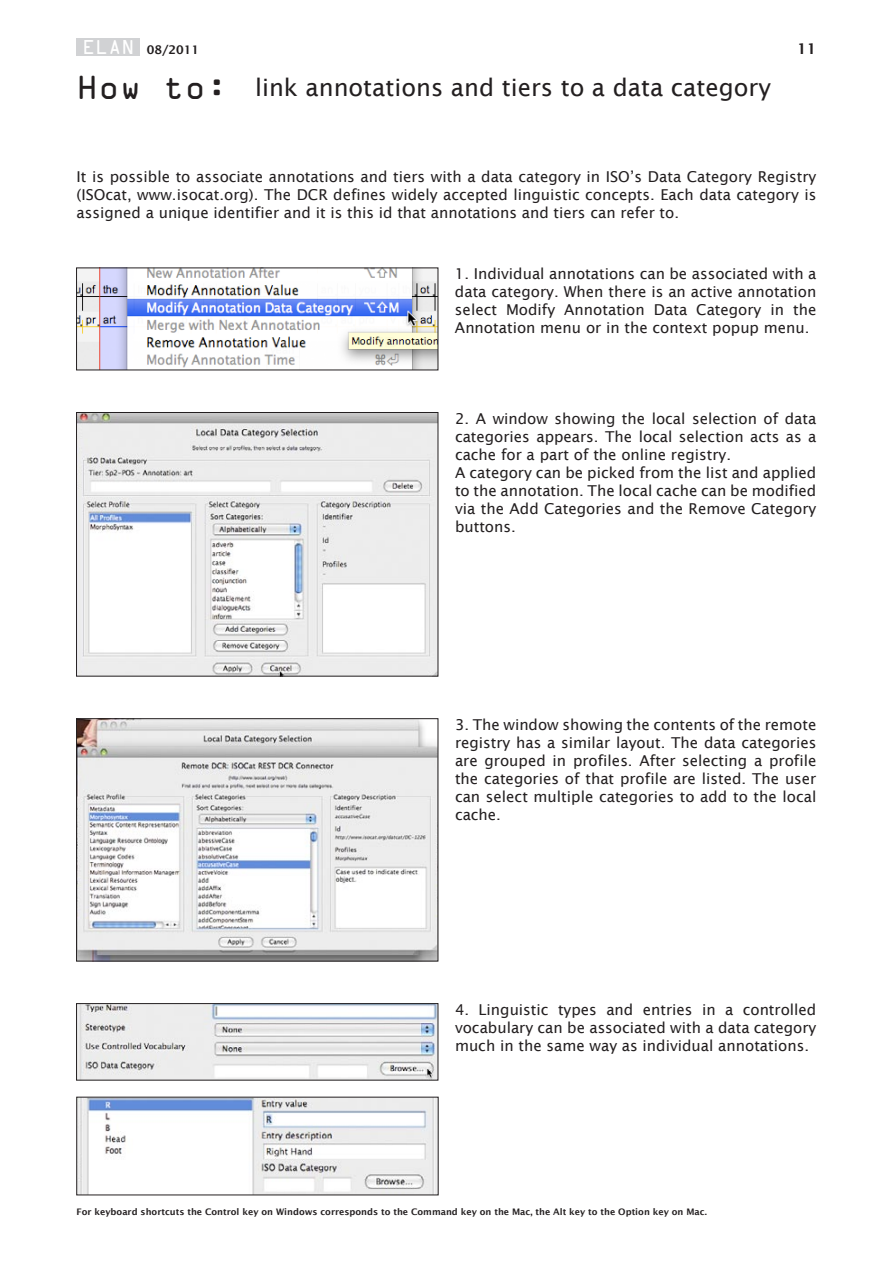
<style>
.page{position:relative;width:893px;height:1263px;background:#fff}
.page>*{position:absolute;margin:0;border:0;box-sizing:border-box;transform-origin:0 0}
.t1{font:30px "OCRA Std";color:#231f20}
.t2{font:24px "Lucida Sans";color:#231f20}
.t3{font:18px "OCRA Std";color:#fff}
.t4{font:15px/18px "Lucida Sans";color:#231f20;text-align:justify}
.t5{font:600 15px "Lucida Sans";color:#231f20}
.t6{font:600 12px "Lucida Sans";color:#231f20}
.t7{font:600 9px "Lucida Sans";color:#231f20}
</style>
<div class="page">
<div style="left:77px;top:38px;width:63px;height:17px;background:#d1d2d4"></div>
<img style="left:78px;top:270px;width:358px;height:98px">
<img style="left:78px;top:414px;width:358px;height:260px">
<div style="left:76px;top:412px;width:362px;height:264px;border:1px solid #231f20"></div>
<img style="left:78px;top:720px;width:358px;height:239px">
<div style="left:76px;top:718px;width:362px;height:243px;border:1px solid #231f20"></div>
<img style="left:78px;top:1005px;width:358px;height:73px">
<div style="left:76px;top:1003px;width:362px;height:77px;border:1px solid #231f20"></div>
<img style="left:79px;top:1099px;width:357px;height:94px">
<p class="t3" style="left:83px;top:39px;width:53px">ELAN</p>
<h1 class="t1" style="left:77px;top:74px;width:153px">How to:</h1>
<p class="t6" style="left:147px;top:42px;width:54px">08/2011</p>
<p class="t5" style="left:797px;top:40px;width:21px">11</p>
<h2 class="t2" style="left:255px;top:74px;width:517px">link annotations and tiers to a data category</h2>
<p class="t4" style="left:77px;top:167px;width:741px">It is possible to associate annotations and tiers with a data category in ISO’s Data Category Registry (ISOcat, www.isocat.org). The DCR defines widely accepted linguistic concepts. Each data category is assigned a unique identifier and it is this id that annotations and tiers can refer to.</p>
<p class="t4" style="left:455px;top:265px;width:363px">1. Individual annotations can be associated with a data category. When there is an active annotation select Modify Annotation Data Category in the Annotation menu or in the context popup menu.</p>
<p class="t4" style="left:455px;top:410px;width:363px;text-align:left">2. A window showing the local selection of data categories appears. The local selection acts as a cache for a part of the online registry.<br>A category can be picked from the list and applied to the annotation. The local cache can be modified via the Add Categories and the Remove Category buttons.</p>
<p class="t4" style="left:455px;top:716px;width:363px">3. The window showing the contents of the remote registry has a similar layout. The data categories are grouped in profiles. After selecting a profile the categories of that profile are listed. The user can select multiple categories to add to the local cache.</p>
<p class="t4" style="left:455px;top:1001px;width:363px">4. Linguistic types and entries in a controlled vocabulary can be associated with a data category much in the same way as individual annotations.</p>
<p class="t7" style="left:77px;top:1206px;width:632px">For keyboard shortcuts the Control key on Windows corresponds to the Command key on the Mac, the Alt key to the Option key on Mac.</p>
</div>
